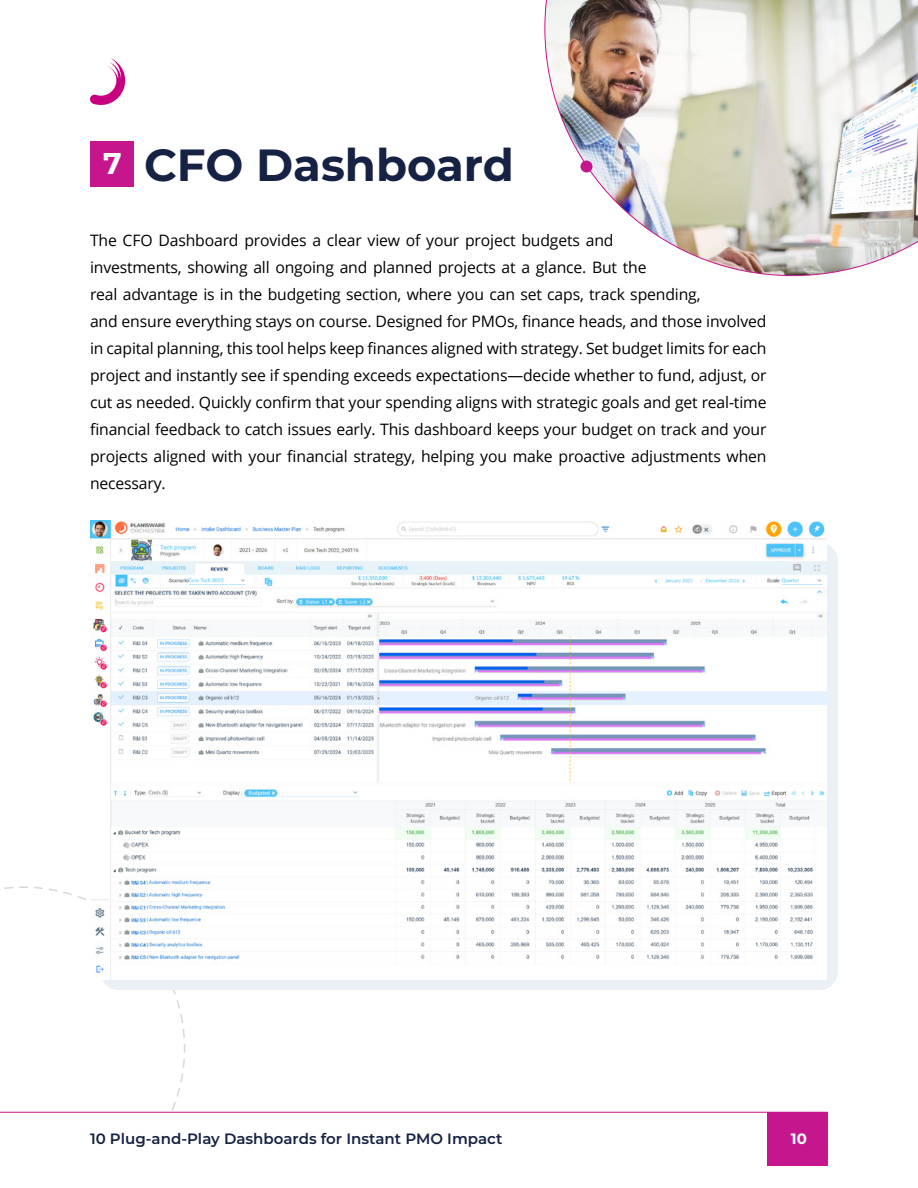
<style>
.page{position:relative;width:918px;height:1188px;background:#fff}
.page>*{position:absolute;margin:0;border:0;box-sizing:border-box;transform-origin:0 0}
.t1{font:700 45px "Montserrat";color:#152243}
.t2{font:700 30px "Montserrat";color:#fff}
.Body{font:15.75px/27px "Open Sans";letter-spacing:-.01em;color:#000}
.t3{font:600 15px "Montserrat";color:#152243}
.t4{font:700 15px "Montserrat";color:#fff}
</style>
<div class="page">
<svg style="left:90px;top:58px;width:36px;height:47px"></svg>
<div style="left:767px;top:1112px;width:61px;height:53px;background:#c6168d"></div>
<hr style="left:0;top:1112px;width:828px;height:1px;background:#c6168d">
<img style="left:544px;top:0;width:374px;height:276px">
<div style="left:580px;top:160px;width:12px;height:12px;background:#c6168d;border-radius:50%"></div>
<svg style="left:4px;top:886px;width:182px;height:225px"></svg>
<div style="left:100px;top:543px;width:738px;height:447px;background:#ebf0f7;border-radius:18px"></div>
<img style="left:90px;top:521px;width:736px;height:458px">
<div style="left:91px;top:142px;width:43px;height:45px;background:#c6168d"></div>
<p class="t2" style="left:103px;top:141px;width:20px">7</p>
<p class="t1" style="left:144px;top:133px;width:372px">CFO Dashboard</p>
<p class="Body" style="left:90px;top:226px;width:678px">The CFO Dashboard provides a clear view of your project budgets and<br>investments, showing all ongoing and planned projects at a glance. But the<br>real advantage is in the budgeting section, where you can set caps, track spending,<br>and ensure everything stays on course. Designed for PMOs, finance heads, and those involved in capital planning, this tool helps keep finances aligned with strategy. Set budget limits for each project and instantly see if spending exceeds expectations—decide whether to fund, adjust, or cut as needed. Quickly confirm that your spending aligns with strategic goals and get real-time financial feedback to catch issues early. This dashboard keeps your budget on track and your projects aligned with your financial strategy, helping you make proactive adjustments when necessary.</p>
<p class="t3" style="left:90px;top:1128px;width:414px">10 Plug-and-Play Dashboards for Instant PMO Impact</p>
<p class="t4" style="left:791px;top:1128px;width:18px">10</p>
</div>
